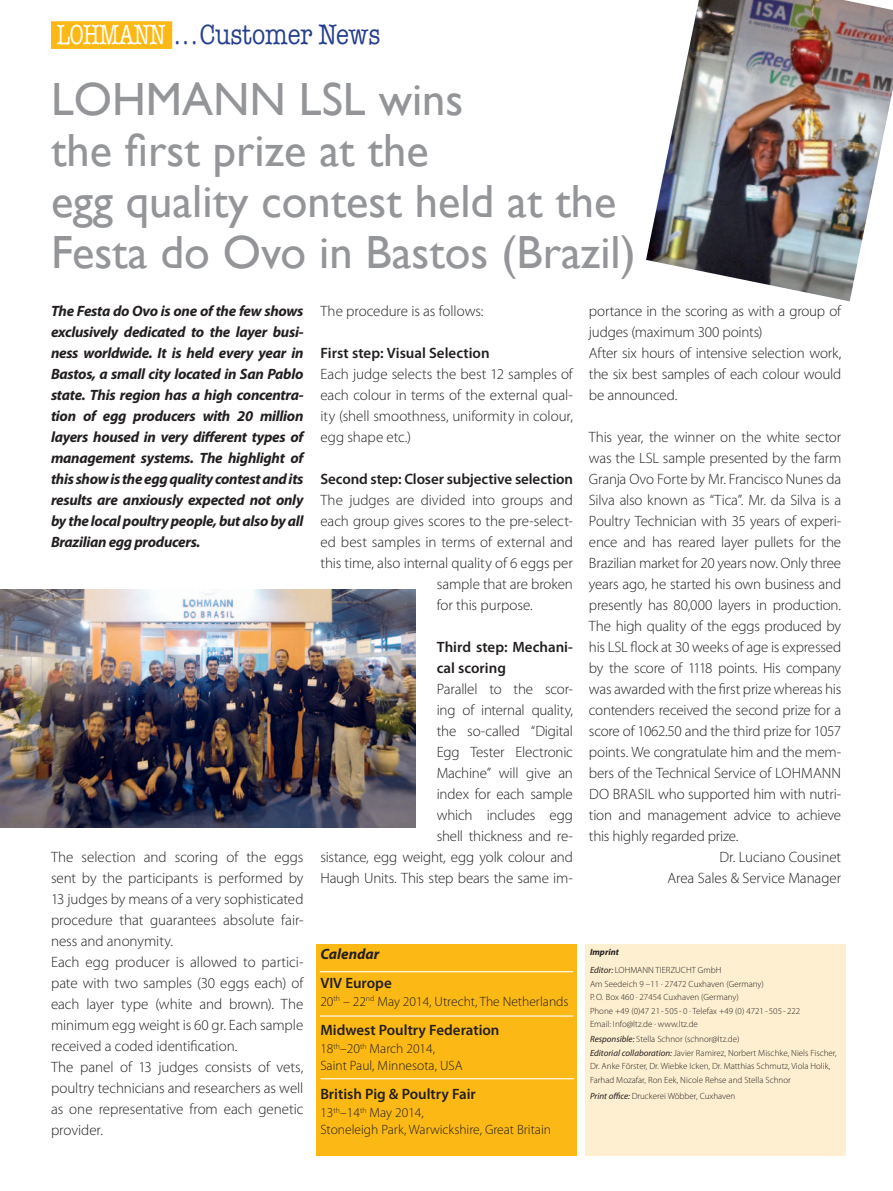
<style>
.page{position:relative;width:893px;height:1191px;background:#fff}
.page>*{position:absolute;margin:0;border:0;box-sizing:border-box;transform-origin:0 0}
.t1{font:46.5px/51px "Gill Sans";color:#939598}
.t2{font:28.5px "American Typewriter";color:#253f8e;scale:.85 1}
.t3{font:300 15px/21px "Myriad Pro";letter-spacing:-.01em;color:#231f20}
.t4{font:italic 700 15px/21px "Myriad Pro";letter-spacing:-.02em;color:#231f20;text-align:justify}
.t5{font:600 15px/21px "Myriad Pro";color:#231f20}
.t6{font:italic 700 15px "Myriad Pro";color:#231f20}
.t7{font:300 13.5px/16.5px "Myriad Pro";color:#231f20}
.t8{font:300 9px/13.5px "Myriad Pro";color:#231f20}
.s1{font-size:28.2px;color:#fff}
.s2{font-size:28.2px}
.s3{font-weight:700;font-style:italic}
.s4{font-weight:400;font-style:italic}
</style>
<div class="page">
<div style="left:51px;top:21px;width:121px;height:28px;background:#fcb814;border:1px solid #fcb814"></div>
<div style="left:585px;top:944px;width:261px;height:211px;background:#feefd0"></div>
<div style="left:316px;top:944px;width:261px;height:211px;background:#fcb814"></div>
<hr style="left:320px;top:971px;width:253px;height:1px;background:#fff">
<hr style="left:320px;top:1015px;width:253px;height:1px;background:#fff">
<hr style="left:321px;top:1078px;width:253px;height:1px;background:#fff">
<img style="left:0;top:589px;width:415px;height:238px">
<img style="left:646px;top:0;width:247px;height:301px">
<h2 class="t2" style="left:57px;top:13px;width:382px"><span class="s1">LOHMANN</span> <span class="s2">. . .</span> Customer News</h2>
<h1 class="t1" style="left:51px;top:73px;width:59px">Lohmann</h1>
<h1 class="t1" style="left:51px;top:73px;width:586px;text-indent:248px">LSL wins<br>the first prize at the<br>egg quality contest held at the<br>Festa do Ovo in Bastos (Brazil)</h1>
<p class="t3" style="left:589px;top:300px;width:254px">portance in the scoring as with a group of judges (maximum 300 points)<br>After six hours of intensive selection work, the six best samples of each colour would be announced.</p>
<p class="t3" style="left:589px;top:426px;width:254px">This year, the winner on the white sector</p>
<p class="t3" style="left:589px;top:447px;width:254px">was the LSL sample presented by the farm</p>
<p class="t3" style="left:589px;top:468px;width:254px">Granja Ovo Forte by Mr. Francisco N unes da</p>
<p class="t3" style="left:589px;top:489px;width:254px">Silva also known as “Tica”. Mr. da Silva is a</p>
<p class="t3" style="left:589px;top:510px;width:254px">Poultry Technician with 35 years of experi-</p>
<p class="t3" style="left:589px;top:531px;width:254px">ence and has reared layer pullets for the</p>
<p class="t3" style="left:589px;top:552px;width:254px">Brazilian market for 20 years now. Only three</p>
<p class="t3" style="left:589px;top:573px;width:254px">years ago, he started his own business and</p>
<p class="t3" style="left:589px;top:594px;width:254px">presently has 80,000 layers in production.</p>
<p class="t3" style="left:589px;top:615px;width:254px">The high quality of the eggs produced by</p>
<p class="t3" style="left:589px;top:636px;width:254px">his LSL flock at 30 weeks of age is expressed</p>
<p class="t3" style="left:589px;top:657px;width:254px">by the score of 1118 points. H is company</p>
<p class="t3" style="left:589px;top:678px;width:254px">was awarded with the first prize whereas his</p>
<p class="t3" style="left:589px;top:699px;width:254px">contenders received the second prize for a</p>
<p class="t3" style="left:589px;top:720px;width:254px">score of 1062.50 and the third prize for 1057</p>
<p class="t3" style="left:589px;top:741px;width:254px">points. We congratulate him and the mem-</p>
<p class="t3" style="left:589px;top:762px;width:254px">bers of the Technical Service of Lohmann</p>
<p class="t3" style="left:589px;top:783px;width:254px">do Brasil who supported him with nutri-</p>
<p class="t3" style="left:589px;top:804px;width:254px">tion and management advice to achieve</p>
<p class="t3" style="left:589px;top:825px;width:151px">this highly regarded prize.</p>
<p class="t3" style="left:719px;top:846px;width:123px">Dr. Luciano Cousinet</p>
<p class="t3" style="left:667px;top:867px;width:175px">Area Sales &amp; Service Manager</p>
<p class="t4" style="left:51px;top:300px;width:254px">The Festa do Ovo is one of the few shows exclusively dedicated to the layer busi&shy;ness worldwide. It is held every year in Bastos, a small city located in San Pablo state. This region has a high concentra&shy;tion of egg producers with 20 million layers housed in very different types of management systems. The highlight of this show is the egg quality contest and its results are anxiously expected not only by the local poultry people, but also by all Brazilian egg producers.</p>
<p class="t3" style="left:320px;top:300px;width:165px">The procedure is as follows:</p>
<p class="t5" style="left:320px;top:342px;width:171px">First step: Visual Selection</p>
<p class="t3" style="left:320px;top:363px;width:254px;text-align:justify">Each judge selects the best 12 samples of each colour in terms of the external qual&shy;ity (shell smoothness, uniformity in colour, egg shape etc.)</p>
<p class="t5" style="left:320px;top:468px;width:254px">Second step: Closer subjective selection</p>
<p class="t3" style="left:320px;top:489px;width:254px">The judges are divided into groups and</p>
<p class="t3" style="left:320px;top:510px;width:254px">each group gives scores to the pre-select-</p>
<p class="t3" style="left:320px;top:531px;width:254px">ed best samples in terms of external and</p>
<p class="t3" style="left:320px;top:552px;width:254px">this time, also internal quality of 6 eggs per</p>
<p class="t3" style="left:437px;top:573px;width:138px">sample that are broken</p>
<p class="t3" style="left:437px;top:594px;width:98px">for this purpose.</p>
<p class="t5" style="left:437px;top:636px;width:138px">Third step: Mechani&shy;cal scoring</p>
<p class="t3" style="left:320px;top:678px;width:254px;text-align:right">Parallel to the scor-<br>ing of internal quality,<br>the so-called “Digital<br>Egg Tester Electronic<br>Machine” will give an<br>index for each sample<br>which includes egg<br>shell thickness and re-<br>sistance, egg weight, egg yolk colour and<br>Haugh Units. This step bears the same im-</p>
<p class="t3" style="left:51px;top:846px;width:254px">The selection and scoring of the eggs sent by the participants is performed by 13 judges by means of a very sophisticated procedure that guarantees absolute fair&shy;ness and anonymity.<br>Each egg producer is allowed to partici&shy;pate with two samples (30 eggs each) of each layer type (white and brown). The minimum egg weight is 60 gr. Each sample received a coded identification.<br>The panel of 13 judges consists of vets, poultry technicians and researchers as well as one representative from each genetic provider.</p>
<p class="t6" style="left:320px;top:945px;width:61px">Calendar</p>
<p class="t5" style="left:320px;top:971px;width:73px">VIV Europe</p>
<p class="t7" style="left:320px;top:992px;width:250px">20<sup>th</sup> – 22<sup>nd</sup> May 2014, Utrecht, The Netherlands</p>
<p class="t5" style="left:320px;top:1019px;width:181px">Midwest Poultry Federation</p>
<p class="t7" style="left:320px;top:1040px;width:144px">18<sup>th</sup>–20<sup>th</sup> March 2014,<br>Saint Paul, Minnesota, USA</p>
<p class="t5" style="left:320px;top:1083px;width:157px">British Pig &amp; Poultry Fair</p>
<p class="t7" style="left:320px;top:1104px;width:232px">13<sup>th</sup>–14<sup>th</sup> May 2014,<br>Stoneleigh Park, Warwickshire, Great Britain</p>
<p class="t8" style="left:590px;top:943px;width:87px;line-height:17.7px"><span class="s3">Imprint<br></span><span class="s4">Editor:</span> LOH MANN TI ERZUCH</p>
<p class="t8" style="left:590px;top:963px;width:212px;text-indent:102px">T GmbH<br>Am Seedeich 9 –11 · 27472 Cuxhaven (Germany)<br>P. O. Box 460 · 27454 Cuxhaven (Germany)<br>Phone +49 (0)47 21 - 505 - 0 · Telefax +49 (0) 4721 - 505 - 222<br>Email: I nfo@ltz.de · www.ltz.de</p>
<p class="t8" style="left:590px;top:1032px;width:248px"><span class="s4">Responsible:</span> Stella Schnor (schnor@ltz.de)<br><span class="s4">Editorial collaboration:</span> Javier Ramirez, N orbert Mischke, N iels Fischer, Dr. Anke Förster, Dr. Wiebke Icken, Dr. Matthias Schmutz, Viola Holik, Farhad Mozafar, Ron Eek, N icole Rehse and Stella Schnor</p>
<p class="t8" style="left:590px;top:1089px;width:147px"><span class="s4">Print office:</span> Druckerei Wöbber, Cuxhaven</p>
</div>
